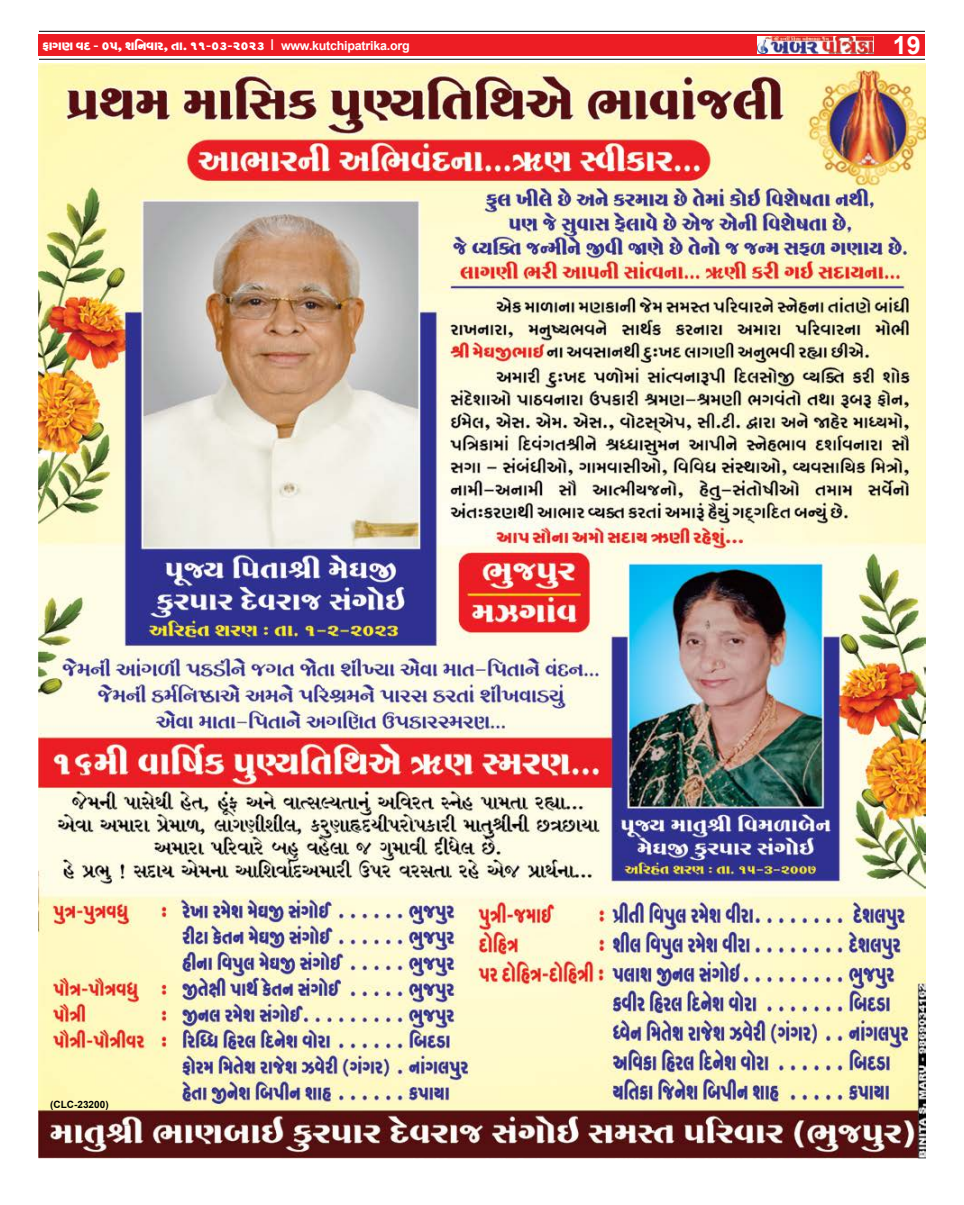
<style>
.page{position:relative;width:964px;height:1205px;background:#fff}
.page>*{position:absolute;margin:0;border:0;box-sizing:border-box;transform-origin:0 0}
.t1{font:700 25px "Arial";color:#fff}
.t2{font:15px "SHREE GUJ7";letter-spacing:-.02em;color:#fff}
.t3{font:700 10px "Arial";color:#000}
.s1{font-family:"Arial"}
.s2{font-family:"Arial";font-weight:700;font-size:12.5px}
</style>
<div class="page">
<hr style="left:39px;top:59px;width:886px;height:1px;background:#000">
<div style="left:39px;top:34px;width:886px;height:22px;background:#ed1d24"></div>
<hr style="left:39px;top:31px;width:886px;height:1px;background:#000">
<img style="left:757px;top:37px;width:116px;height:17px">
<img style="left:39px;top:64px;width:886px;height:1095px">
<p class="t2" style="left:43px;top:39px;width:369px">apNZ hv$ - 05, ir“hpf, sp. 11-03-2023 <span class="s1">I</span> <span class="s2">www.kutchipatrika.org</span></p>
<h1 class="t1" style="left:893px;top:27px;width:29px">19</h1>
<p class="t3" style="left:50px;top:1098px;width:60px">(CLC-23200)</p>
</div>
